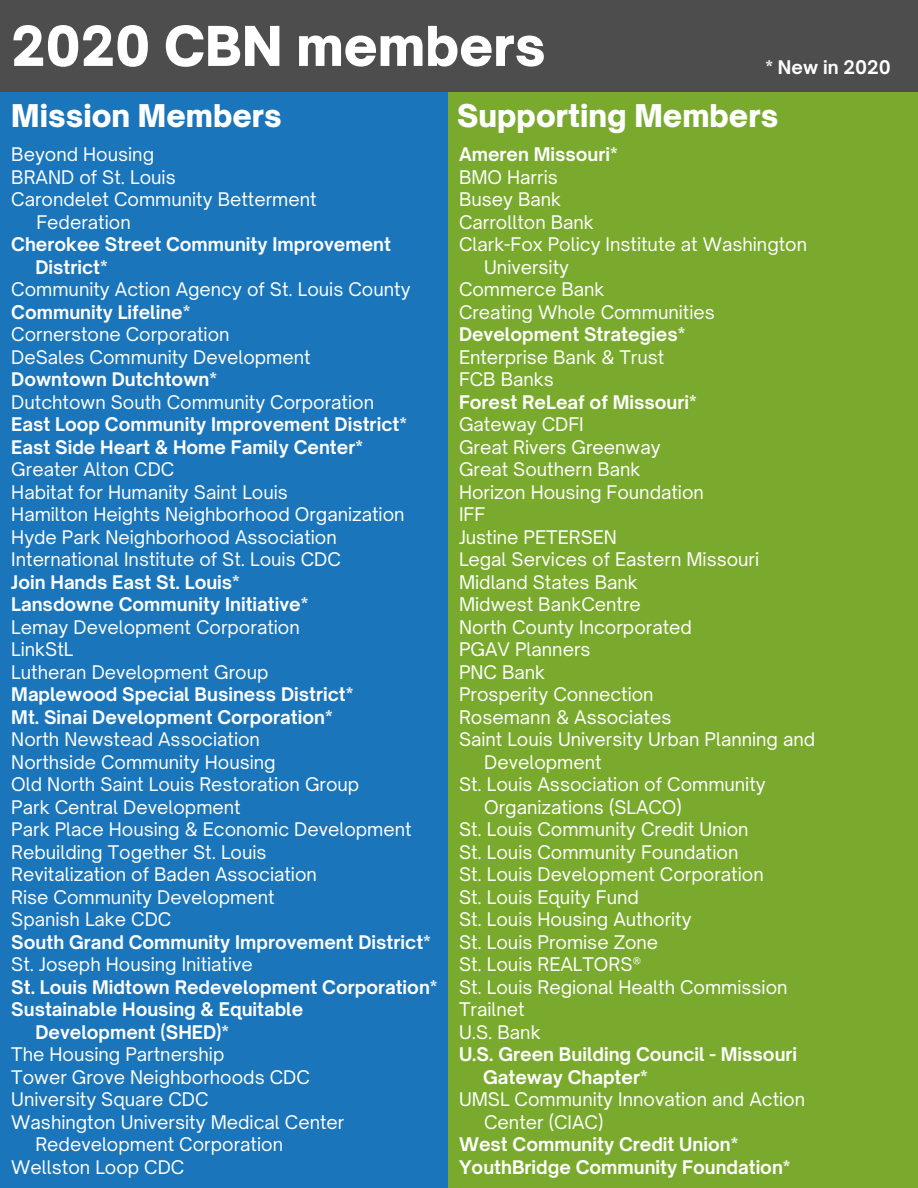
<style>
.page{position:relative;width:918px;height:1188px;background:#1a75bb}
.page>*{position:absolute;margin:0;border:0;box-sizing:border-box;transform-origin:0 0}
.t1{font:900 52.5px "Open Sauce One";color:#fff}
.t2{font:900 30px "Open Sauce One";color:#fff}
.t3{font:18px "Open Sauce One";color:#fff}
.t4{font:700 18px "Open Sauce One";color:#fff}
</style>
<div class="page">
<div style="left:448px;top:46px;width:470px;height:1142px;background:#79aa2d"></div>
<div style="left:0;top:1px;width:918px;height:91px;background:#4d4d4d"></div>
<p class="t1" style="left:11px;top:13px;width:536px">2020 CBN members</p>
<p class="t4" style="left:765px;top:56px;width:127px">* New in 2020</p>
<p class="t2" style="left:11px;top:97px;width:272px">Mission Members</p>
<p class="t2" style="left:457px;top:97px;width:323px">Supporting Members</p>
<p class="t4" style="left:459px;top:143px;width:160px">Ameren Missouri*</p>
<p class="t3" style="left:459px;top:166px;width:100px">BMO Harris</p>
<p class="t3" style="left:459px;top:188px;width:104px">Busey Bank</p>
<p class="t3" style="left:459px;top:211px;width:136px">Carrollton Bank</p>
<p class="t3" style="left:459px;top:233px;width:350px">Clark-Fox Policy Institute at Washington</p>
<p class="t3" style="left:484px;top:256px;width:86px">University</p>
<p class="t3" style="left:459px;top:278px;width:147px">Commerce Bank</p>
<p class="t3" style="left:459px;top:301px;width:257px">Creating Whole Communities</p>
<p class="t4" style="left:459px;top:323px;width:228px">Development Strategies*</p>
<p class="t3" style="left:459px;top:346px;width:207px">Enterprise Bank &amp; Trust</p>
<p class="t3" style="left:459px;top:368px;width:96px">FCB Banks</p>
<p class="t4" style="left:459px;top:391px;width:239px">Forest ReLeaf of Missouri*</p>
<p class="t3" style="left:459px;top:413px;width:126px">Gateway CDFI</p>
<p class="t3" style="left:459px;top:436px;width:203px">Great Rivers Greenway</p>
<p class="t3" style="left:459px;top:458px;width:183px">Great Southern Bank</p>
<p class="t3" style="left:459px;top:481px;width:246px">Horizon Housing Foundation</p>
<p class="t3" style="left:459px;top:503px;width:28px">IFF</p>
<p class="t3" style="left:459px;top:526px;width:159px">Justine PETERSEN</p>
<p class="t3" style="left:459px;top:548px;width:302px">Legal Services of Eastern Missouri</p>
<p class="t3" style="left:459px;top:571px;width:180px">Midland States Bank</p>
<p class="t3" style="left:459px;top:593px;width:183px">Midwest BankCentre</p>
<p class="t3" style="left:459px;top:616px;width:235px">North County Incorporated</p>
<p class="t3" style="left:459px;top:638px;width:133px">PGAV Planners</p>
<p class="t3" style="left:459px;top:661px;width:88px">PNC Bank</p>
<p class="t3" style="left:459px;top:683px;width:196px">Prosperity Connection</p>
<p class="t3" style="left:459px;top:706px;width:214px">Rosemann &amp; Associates</p>
<p class="t3" style="left:459px;top:728px;width:358px">Saint Louis University Urban Planning and</p>
<p class="t3" style="left:484px;top:751px;width:119px">Development</p>
<p class="t3" style="left:459px;top:773px;width:308px">St. Louis Association of Community</p>
<p class="t3" style="left:484px;top:796px;width:199px">Organizations (SLACO)</p>
<p class="t3" style="left:459px;top:818px;width:291px">St. Louis Community Credit Union</p>
<p class="t3" style="left:459px;top:841px;width:281px">St. Louis Community Foundation</p>
<p class="t3" style="left:459px;top:863px;width:306px">St. Louis Development Corporation</p>
<p class="t3" style="left:459px;top:886px;width:181px">St. Louis Equity Fund</p>
<p class="t3" style="left:459px;top:908px;width:234px">St. Louis Housing Authority</p>
<p class="t3" style="left:459px;top:931px;width:201px">St. Louis Promise Zone</p>
<p class="t3" style="left:459px;top:953px;width:184px">St. Louis REALTORS®</p>
<p class="t3" style="left:459px;top:976px;width:330px">St. Louis Regional Health Commission</p>
<p class="t3" style="left:459px;top:998px;width:67px">Trailnet</p>
<p class="t3" style="left:459px;top:1021px;width:83px">U.S. Bank</p>
<p class="t4" style="left:459px;top:1043px;width:340px">U.S. Green Building Council - Missouri</p>
<p class="t4" style="left:483px;top:1066px;width:166px">Gateway Chapter*</p>
<p class="t3" style="left:459px;top:1088px;width:348px">UMSL Community Innovation and Action</p>
<p class="t3" style="left:484px;top:1111px;width:121px">Center (CIAC)</p>
<p class="t4" style="left:459px;top:1133px;width:281px">West Community Credit Union*</p>
<p class="t4" style="left:459px;top:1156px;width:333px">YouthBridge Community Foundation*</p>
<p class="t3" style="left:11px;top:143px;width:144px">Beyond Housing</p>
<p class="t3" style="left:11px;top:166px;width:166px">BRAND of St. Louis</p>
<p class="t3" style="left:11px;top:188px;width:307px">Carondelet Community Betterment</p>
<p class="t3" style="left:36px;top:211px;width:96px">Federation</p>
<p class="t4" style="left:11px;top:233px;width:381px">Cherokee Street Community Improvement</p>
<p class="t4" style="left:35px;top:256px;width:74px">District*</p>
<p class="t3" style="left:11px;top:278px;width:401px">Community Action Agency of St. Louis County</p>
<p class="t4" style="left:11px;top:301px;width:181px">Community Lifeline*</p>
<p class="t3" style="left:11px;top:323px;width:220px">Cornerstone Corporation</p>
<p class="t3" style="left:11px;top:346px;width:301px">DeSales Community Development</p>
<p class="t4" style="left:11px;top:368px;width:207px">Downtown Dutchtown*</p>
<p class="t3" style="left:11px;top:391px;width:364px">Dutchtown South Community Corporation</p>
<p class="t4" style="left:11px;top:413px;width:397px">East Loop Community Improvement District*</p>
<p class="t4" style="left:11px;top:436px;width:353px">East Side Heart &amp; Home Family Center*</p>
<p class="t3" style="left:11px;top:458px;width:165px">Greater Alton CDC</p>
<p class="t3" style="left:11px;top:481px;width:278px">Habitat for Humanity Saint Louis</p>
<p class="t3" style="left:11px;top:503px;width:395px">Hamilton Heights Neighborhood Organization</p>
<p class="t3" style="left:11px;top:526px;width:327px">Hyde Park Neighborhood Association</p>
<p class="t3" style="left:11px;top:548px;width:331px">International Institute of St. Louis CDC</p>
<p class="t4" style="left:11px;top:571px;width:230px">Join Hands East St. Louis*</p>
<p class="t4" style="left:11px;top:593px;width:299px">Lansdowne Community Initiative*</p>
<p class="t3" style="left:11px;top:616px;width:290px">Lemay Development Corporation</p>
<p class="t3" style="left:11px;top:638px;width:64px">LinkStL</p>
<p class="t3" style="left:11px;top:661px;width:259px">Lutheran Development Group</p>
<p class="t4" style="left:11px;top:683px;width:344px">Maplewood Special Business District*</p>
<p class="t4" style="left:11px;top:706px;width:323px">Mt. Sinai Development Corporation*</p>
<p class="t3" style="left:11px;top:728px;width:250px">North Newstead Association</p>
<p class="t3" style="left:11px;top:751px;width:266px">Northside Community Housing</p>
<p class="t3" style="left:11px;top:773px;width:350px">Old North Saint Louis Restoration Group</p>
<p class="t3" style="left:11px;top:796px;width:231px">Park Central Development</p>
<p class="t3" style="left:11px;top:818px;width:402px">Park Place Housing &amp; Economic Development</p>
<p class="t3" style="left:11px;top:841px;width:257px">Rebuilding Together St. Louis</p>
<p class="t3" style="left:11px;top:863px;width:307px">Revitalization of Baden Association</p>
<p class="t3" style="left:11px;top:886px;width:265px">Rise Community Development</p>
<p class="t3" style="left:11px;top:908px;width:162px">Spanish Lake CDC</p>
<p class="t4" style="left:11px;top:931px;width:421px">South Grand Community Improvement District*</p>
<p class="t3" style="left:11px;top:953px;width:243px">St. Joseph Housing Initiative</p>
<p class="t4" style="left:11px;top:976px;width:428px">St. Louis Midtown Redevelopment Corporation*</p>
<p class="t4" style="left:11px;top:998px;width:293px">Sustainable Housing &amp; Equitable</p>
<p class="t4" style="left:35px;top:1021px;width:195px">Development (SHED)*</p>
<p class="t3" style="left:11px;top:1043px;width:215px">The Housing Partnership</p>
<p class="t3" style="left:11px;top:1066px;width:300px">Tower Grove Neighborhoods CDC</p>
<p class="t3" style="left:11px;top:1088px;width:199px">University Square CDC</p>
<p class="t3" style="left:11px;top:1111px;width:335px">Washington University Medical Center</p>
<p class="t3" style="left:35px;top:1133px;width:249px">Redevelopment Corporation</p>
<p class="t3" style="left:11px;top:1156px;width:175px">Wellston Loop CDC</p>
</div>
